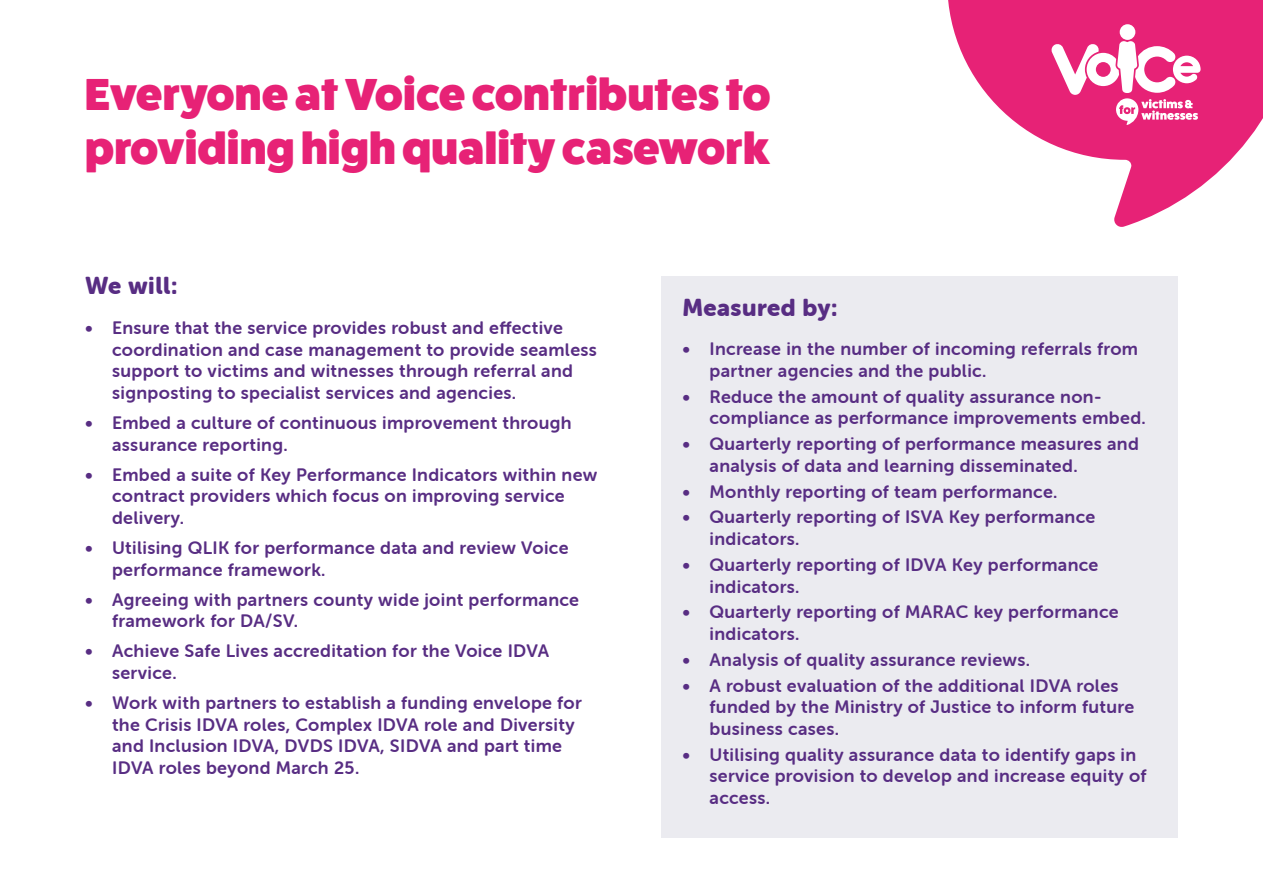
<style>
.page{position:relative;width:1263px;height:893px;background:#fff}
.page>*{position:absolute;margin:0;border:0;box-sizing:border-box;transform-origin:0 0}
.t1{font:800 45px/54px "Fat Frank";letter-spacing:.005em;color:#e72276}
.Subtitle{font:24px "Museo Sans Rounded 900";letter-spacing:.02em;color:#582d83}
.t2{font:18px/21.6px "Museo Sans Rounded 700";letter-spacing:.02em;color:#582d83}
</style>
<div class="page">
<svg style="left:948px;top:0;width:315px;height:227px;fill:#e72276"></svg>
<div style="left:1120px;top:24px;width:15px;height:16px;background:#fff;border-radius:50%"></div>
<svg style="left:1051px;top:41px;width:149px;height:84px"></svg>
<div style="left:661px;top:276px;width:517px;height:562px;background:#ebebf0"></div>
<p class="t1" style="left:85px;top:67px;width:687px">Everyone at Voice contributes to providing high quality casework</p>
<p class="Subtitle" style="left:85px;top:272px;width:94px">We will:</p>
<p class="t2" style="left:112px;top:317px;width:486px;text-indent:-27px">• Ensure that the service provides robust and effective coordination and case management to provide seamless support to victims and witnesses through referral and signposting to specialist services and agencies.</p>
<p class="t2" style="left:112px;top:412px;width:461px;text-indent:-27px">• Embed a culture of continuous improvement through assurance reporting.</p>
<p class="t2" style="left:112px;top:464px;width:487px;text-indent:-27px">• Embed a suite of Key Performance Indicators within new contract providers which focus on improving service delivery.</p>
<p class="t2" style="left:112px;top:537px;width:458px;text-indent:-27px">• Utilising QLIK for performance data and review Voice performance framework.</p>
<p class="t2" style="left:112px;top:589px;width:469px;text-indent:-27px">• Agreeing with partners county wide joint performance framework for DA/SV.</p>
<p class="t2" style="left:112px;top:640px;width:439px;text-indent:-27px">• Achieve Safe Lives accreditation for the Voice IDVA service.</p>
<p class="t2" style="left:112px;top:692px;width:471px;text-indent:-27px">• Work with partners to establish a funding envelope for the Crisis IDVA roles, Complex IDVA role and Diversity and Inclusion IDVA, DVDS IDVA, SIDVA and part time IDVA roles beyond March 25.</p>
<p class="Subtitle" style="left:682px;top:294px;width:156px">Measured by:</p>
<p class="t2" style="left:709px;top:338px;width:430px;text-indent:-27px">• Increase in the number of incoming referrals from partner agencies and the public.</p>
<p class="t2" style="left:709px;top:386px;width:438px;text-indent:-27px">• Reduce the amount of quality assurance non&shy;compliance as performance improvements embed.</p>
<p class="t2" style="left:709px;top:433px;width:431px;text-indent:-27px">• Quarterly reporting of performance measures and analysis of data and learning disseminated.</p>
<p class="t2" style="left:682px;top:481px;width:377px">• Monthly reporting of team performance.</p>
<p class="t2" style="left:709px;top:506px;width:387px;text-indent:-27px">• Quarterly reporting of ISVA Key performance indicators.</p>
<p class="t2" style="left:709px;top:554px;width:390px;text-indent:-27px">• Quarterly reporting of IDVA Key performance indicators.</p>
<p class="t2" style="left:709px;top:601px;width:411px;text-indent:-27px">• Quarterly reporting of MARAC key performance indicators.</p>
<p class="t2" style="left:682px;top:649px;width:349px">• Analysis of quality assurance reviews.</p>
<p class="t2" style="left:709px;top:675px;width:426px;text-indent:-27px">• A robust evaluation of the additional IDVA roles funded by the Ministry of Justice to inform future business cases.</p>
<p class="t2" style="left:709px;top:744px;width:439px;text-indent:-27px">• Utilising quality assurance data to identify gaps in service provision to develop and increase equity of access.</p>
</div>
